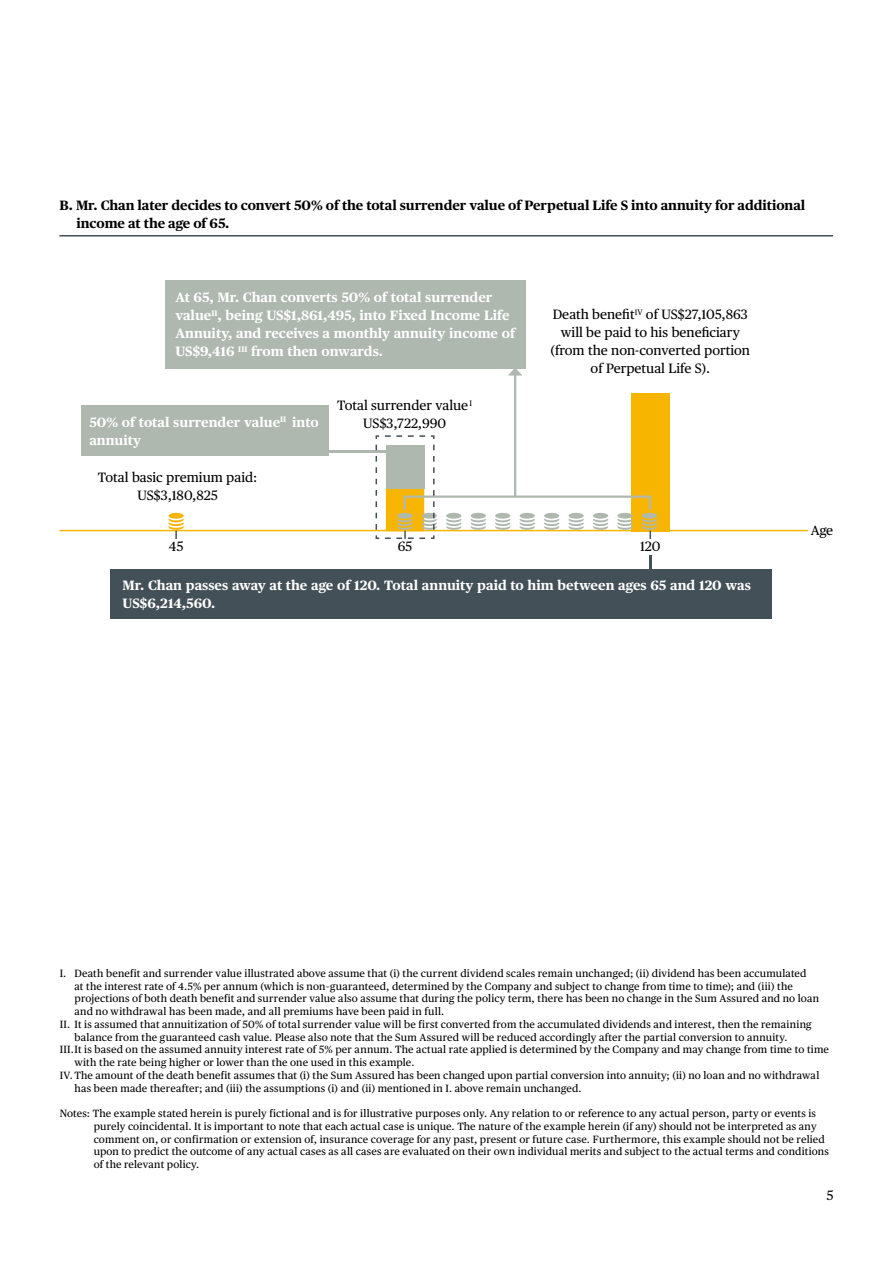
<style>
.page{position:relative;width:893px;height:1263px;background:#fff}
.page>*{position:absolute;margin:0;border:0;box-sizing:border-box;transform-origin:0 0}
.t1{font:700 13.5px/18px "Chubb Publico Text";color:#fff}
.t2{font:13.5px/18px "Chubb Publico Text";color:#000;text-align:center}
.t3{font:700 13.5px/18px "Chubb Publico Text";letter-spacing:-.005em;color:#000}
.t4{font:10.5px/12.8px "Chubb Publico Text";letter-spacing:.015em;color:#000}
</style>
<div class="page">
<hr style="left:59px;top:235px;width:774px;height:1px;background:#445058">
<div style="left:110px;top:569px;width:662px;height:50px;background:#445058"></div>
<hr style="left:327px;top:450px;width:60px;height:2px;background:#aeb8af">
<div style="left:81px;top:405px;width:247px;height:51px;background:#aeb8af"></div>
<div style="left:631px;top:393px;width:38px;height:138px;background:#f8b500"></div>
<svg style="left:649px;top:555px;width:2px;height:14px"></svg>
<hr style="left:60px;top:530px;width:748px;height:1px;background:#f8b500">
<div style="left:166px;top:280px;width:360px;height:88px;background:#aeb8af"></div>
<div style="left:169px;top:513px;width:15px;height:6px;background:#f8b500;border-radius:50%"></div>
<svg style="left:169px;top:519px;width:15px;height:20px"></svg>
<div style="left:520px;top:513px;width:15px;height:6px;background:#aeb8af;border-radius:50%"></div>
<svg style="left:520px;top:519px;width:15px;height:11px"></svg>
<div style="left:544px;top:513px;width:15px;height:6px;background:#aeb8af;border-radius:50%"></div>
<svg style="left:544px;top:519px;width:15px;height:11px"></svg>
<div style="left:446px;top:513px;width:15px;height:6px;background:#aeb8af;border-radius:50%"></div>
<svg style="left:446px;top:519px;width:15px;height:11px"></svg>
<div style="left:569px;top:513px;width:15px;height:6px;background:#aeb8af;border-radius:50%"></div>
<svg style="left:569px;top:519px;width:15px;height:11px"></svg>
<div style="left:471px;top:513px;width:15px;height:6px;background:#aeb8af;border-radius:50%"></div>
<svg style="left:471px;top:519px;width:15px;height:11px"></svg>
<div style="left:593px;top:513px;width:15px;height:6px;background:#aeb8af;border-radius:50%"></div>
<svg style="left:593px;top:519px;width:15px;height:11px"></svg>
<div style="left:642px;top:513px;width:15px;height:6px;background:#aeb8af;border-radius:50%"></div>
<svg style="left:642px;top:519px;width:15px;height:20px"></svg>
<div style="left:495px;top:513px;width:15px;height:6px;background:#aeb8af;border-radius:50%"></div>
<svg style="left:495px;top:519px;width:15px;height:11px"></svg>
<div style="left:617px;top:513px;width:16px;height:6px;background:#aeb8af;border-radius:50%"></div>
<svg style="left:617px;top:519px;width:16px;height:11px"></svg>
<div style="left:404px;top:495px;width:247px;height:16px;border:2px solid #aeb8af"></div>
<hr style="left:514px;top:374px;width:2px;height:123px;background:#aeb8af">
<svg style="left:508px;top:368px;width:14px;height:8px"></svg>
<svg style="left:375px;top:435px;width:62px;height:104px"></svg>
<p class="t3" style="left:76px;top:196px;width:730px;text-indent:-17px">B. Mr. Chan later decides to convert 50% of the total surrender value of Perpetual Life S into annuity for additional income at the age of 65.</p>
<p class="t1" style="left:175px;top:287px;width:341px">At 65, Mr. Chan converts 50% of total surrender value<sup>II</sup>, being US$1,861,495, into Fixed Income Life Annuity, and receives a monthly annuity income of US$9,416 <sup>III</sup> from then onwards.</p>
<p class="t1" style="left:89px;top:412px;width:231px">50% of total surrender value<sup>II</sup> into annuity</p>
<p class="t2" style="left:98px;top:468px;width:161px">Total basic premium paid:<br>US$3,180,825</p>
<p class="t2" style="left:337px;top:396px;width:137px">Total surrender value <sup>I<br></sup>US$3,722,990</p>
<p class="t2" style="left:551px;top:305px;width:201px">Death benefit<sup>IV</sup> of US$27,105,863 will be paid to his beneficiary (from the non-converted portion of Perpetual Life S).</p>
<p class="t2" style="left:169px;top:537px;width:16px">45</p>
<p class="t2" style="left:398px;top:537px;width:16px">65</p>
<p class="t2" style="left:640px;top:537px;width:22px">120</p>
<p class="t1" style="left:123px;top:575px;width:630px">Mr. Chan passes away at the age of 120. Total annuity paid to him between ages 65 and 120 was<br>US$6,214,560.</p>
<p class="t2" style="left:811px;top:520px;width:24px">Age</p>
<p class="t4" style="left:60px;top:966px;width:748px">I. Death benefit and surrender value illustrated above assume that (i) the current dividend scales remain unchanged; (ii) dividend has been accumulated</p>
<p class="t4" style="left:75px;top:979px;width:720px">at the interest rate of 4.5% per annum (which is non–guaranteed, determined by the Company and subject to change from time to time); and (iii) the</p>
<p class="t4" style="left:75px;top:991px;width:746px">projections of both death benefit and surrender value also assume that during the policy term, there has been no change in the Sum Assured and no loan</p>
<p class="t4" style="left:75px;top:1004px;width:371px">and no withdrawal has been made, and all premiums have been paid in full.</p>
<p class="t4" style="left:60px;top:1017px;width:753px">II. It is assumed that annuitization of 50% of total surrender value will be first converted from the accumulated dividends and interest, then the remaining</p>
<p class="t4" style="left:75px;top:1030px;width:714px">balance from the guaranteed cash value. Please also note that the Sum Assured will be reduced accordingly after the partial conversion to annuity.</p>
<p class="t4" style="left:60px;top:1042px;width:771px">III. It is based on the assumed annuity interest rate of 5% per annum. The actual rate applied is determined by the Company and may change from time to time</p>
<p class="t4" style="left:75px;top:1055px;width:341px">with the rate being higher or lower than the one used in this example.</p>
<p class="t4" style="left:60px;top:1068px;width:761px">IV. The amount of the death benefit assumes that (i) the Sum Assured has been changed upon partial conversion into annuity; (ii) no loan and no withdrawal</p>
<p class="t4" style="left:75px;top:1081px;width:508px">has been made thereafter; and (iii) the assumptions (i) and (ii) mentioned in I. above remain unchanged.</p>
<p class="t4" style="left:94px;top:1106px;width:737px;text-indent:-34px">Notes: The example stated herein is purely fictional and is for illustrative purposes only. Any relation to or reference to any actual person, party or events is purely coincidental. It is important to note that each actual case is unique. The nature of the example herein (if any) should not be interpreted as any comment on, or confirmation or extension of, insurance coverage for any past, present or future case. Furthermore, this example should not be relied upon to predict the outcome of any actual cases as all cases are evaluated on their own individual merits and subject to the actual terms and conditions of the relevant policy.</p>
<p class="t2" style="left:826px;top:1186px;width:9px">5</p>
</div>
